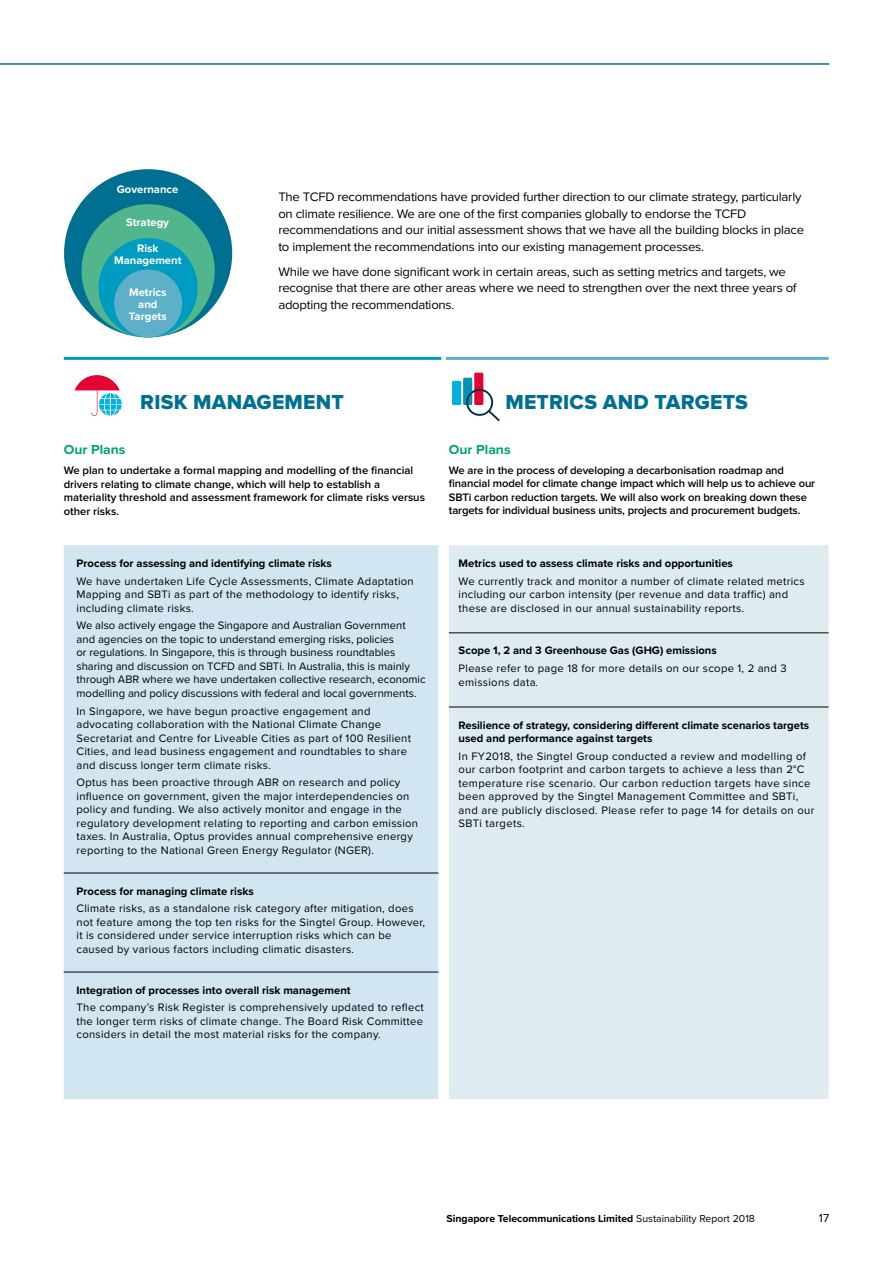
<style>
.page{position:relative;width:893px;height:1263px;background:#fff}
.page>*{position:absolute;margin:0;border:0;box-sizing:border-box;transform-origin:0 0}
.t1{font:21px "Proxima Nova Extrabld";letter-spacing:.01em;color:#007092}
.t2{font:700 13.5px "Proxima Nova";color:#00a174}
.t3{font:12.75px/16.5px "Proxima Nova";letter-spacing:-.02em;color:#000}
.t4{font:12px "Proxima Nova";color:#000}
.t5{font:11.25px/13.5px "Proxima Nova";letter-spacing:.025em;color:#000}
.t6{font:600 11.25px/13.5px "Proxima Nova";letter-spacing:-.01em;color:#000}
.t7{font:11.25px/13.5px "Proxima Nova";color:#000}
.t8{font:700 11.25px/13.5px "Proxima Nova";color:#000}
.t9{font:700 11.25px/12px "Proxima Nova";color:#fff;text-align:center}
.t10{font:700 10.5px "Proxima Nova";color:#000}
.s1{font-style:italic}
.s2{font-weight:400}
</style>
<div class="page">
<hr style="left:0;top:63px;width:829px;height:2px;background:#007092">
<div style="left:64px;top:169px;width:168px;height:168px;background:#007092;border-radius:50%"></div>
<div style="left:82px;top:204px;width:133px;height:133px;background:#52b68d;border-radius:50%"></div>
<div style="left:99px;top:238px;width:99px;height:99px;background:#009bc0;border-radius:50%"></div>
<div style="left:114px;top:269px;width:68px;height:68px;background:#5eb0c8;border-radius:50%"></div>
<div style="left:64px;top:545px;width:374px;height:554px;background:#d1e6f1"></div>
<div style="left:449px;top:545px;width:380px;height:554px;background:#deecf2"></div>
<hr style="left:64px;top:873px;width:374px;height:1px;background:#000">
<hr style="left:64px;top:972px;width:374px;height:1px;background:#000">
<hr style="left:449px;top:633px;width:380px;height:1px;background:#000">
<hr style="left:449px;top:707px;width:380px;height:1px;background:#000">
<hr style="left:64px;top:357px;width:377px;height:3px;background:#009bc0">
<hr style="left:446px;top:357px;width:383px;height:3px;background:#5eb0c8">
<div style="left:452px;top:381px;width:9px;height:24px;background:#00b0e0"></div>
<div style="left:463px;top:378px;width:9px;height:27px;background:#0092b3"></div>
<div style="left:474px;top:373px;width:9px;height:32px;background:#e40231"></div>
<svg style="left:466px;top:389px;width:34px;height:32px"></svg>
<svg style="left:75px;top:375px;width:47px;height:41px"></svg>
<p class="t9" style="left:117px;top:183px;width:63px">Governance</p>
<p class="t9" style="left:126px;top:217px;width:44px">Strategy</p>
<p class="t9" style="left:114px;top:243px;width:69px">Risk<br>Management</p>
<p class="t9" style="left:129px;top:286px;width:39px">Metrics and<br>Targets</p>
<p class="t3" style="left:278px;top:189px;width:527px">The TCFD recommendations have provided further direction to our climate strategy, particularly on climate resilience. We are one of the first companies globally to endorse the TCFD recommendations and our initial assessment shows that we have all the building blocks in place to implement the recommendations into our existing management processes.</p>
<p class="t3" style="left:278px;top:263px;width:520px">While we have done significant work in certain areas, such as setting metrics and targets, we recognise that there are other areas where we need to strengthen over the next three years of adopting the recommendations.</p>
<h1 class="t1" style="left:140px;top:390px;width:205px">RISK MANAGEMENT</h1>
<h1 class="t1" style="left:505px;top:390px;width:244px">METRICS AND TARGETS</h1>
<p class="t2" style="left:64px;top:442px;width:63px">Our Plans</p>
<p class="t6" style="left:64px;top:464px;width:363px">We plan to undertake a formal mapping and modelling of the financial drivers relating to climate change, which will help to establish a materiality threshold and assessment framework for climate risks versus other risks.</p>
<p class="t8" style="left:77px;top:557px;width:257px">Process for assessing and identifying climate risks</p>
<p class="t5" style="left:77px;top:574px;width:339px">We have undertaken Life Cycle Assessments, Climate Adaptation<br>Mapping and SBTi as part of the methodology to identify risks, including climate risks.</p>
<p class="t7" style="left:77px;top:619px;width:351px">We also actively engage the Singapore and Australian Government and agencies on the topic to understand emerging risks, policies<br>or regulations. In Singapore, this is through business roundtables sharing and discussion on TCFD and SBTi. In Australia, this is mainly through ABR where we have undertaken collective research, economic modelling and policy discussions with federal and local governments.</p>
<p class="t5" style="left:77px;top:704px;width:336px">In Singapore, we have begun proactive engagement and advocating collaboration with the National Climate Change Secretariat and Centre for Liveable Cities as part of 100 Resilient Cities, and lead business engagement and roundtables to share and discuss longer term climate risks.</p>
<p class="t5" style="left:77px;top:776px;width:343px">Optus has been proactive through ABR on research and policy influence on government, given the major interdependencies on policy and funding. We also actively monitor and engage in the regulatory development relating to reporting and carbon emission taxes. In Australia, Optus provides annual comprehensive energy reporting to the National Green Energy Regulator (NGER).</p>
<p class="t8" style="left:77px;top:884px;width:179px">Process for managing climate risks</p>
<p class="t5" style="left:77px;top:902px;width:350px">Climate risks, as a standalone risk category after mitigation, does not feature among the top ten risks for the Singtel Group. However, it is considered under service interruption risks which can be caused by various factors including climatic disasters.</p>
<p class="t8" style="left:77px;top:983px;width:276px">Integration of processes into overall risk management</p>
<p class="t5" style="left:77px;top:1001px;width:349px;text-align:justify">The company’s Risk Register is comprehensively updated to reflect the longer term risks of climate change. The Board Risk Committee considers in detail the most material risks for the company.</p>
<p class="t2" style="left:449px;top:441px;width:63px">Our Plans</p>
<p class="t6" style="left:449px;top:463px;width:368px">We are in the process of developing a decarbonisation roadmap and financial model for climate change impact which will help us to achieve our SBTi carbon reduction targets. We will also work on breaking down these targets for individual business units, projects and procurement budgets.</p>
<p class="t8" style="left:459px;top:557px;width:276px">Metrics used to assess climate risks and opportunities</p>
<p class="t5" style="left:459px;top:574px;width:348px">We currently track and monitor a number of climate related metrics including our carbon intensity (per revenue and data traffic) and these are disclosed in our annual sustainability reports.</p>
<p class="t8" style="left:459px;top:644px;width:260px">Scope 1, 2 and 3 Greenhouse Gas (GHG) emissions</p>
<p class="t5" style="left:459px;top:662px;width:329px">Please refer to page 18 for more details on our scope 1, 2 and 3 emissions data<span class="s1">.</span></p>
<p class="t8" style="left:459px;top:718px;width:352px">Resilience of strategy, considering different climate scenarios targets used and performance against targets</p>
<p class="t5" style="left:459px;top:750px;width:357px">In FY2018, the Singtel Group conducted a review and modelling of our carbon footprint and carbon targets to achieve a less than 2°C temperature rise scenario. Our carbon reduction targets have since been approved by the Singtel Management Committee and SBTi, and are publicly disclosed. Please refer to page 14 for details on our SBTi targets.</p>
<p class="t10" style="left:446px;top:1212px;width:310px">Singapore Telecommunications Limited <span class="s2">Sustainability Report 2018</span></p>
<p class="t4" style="left:819px;top:1211px;width:12px">17</p>
</div>
